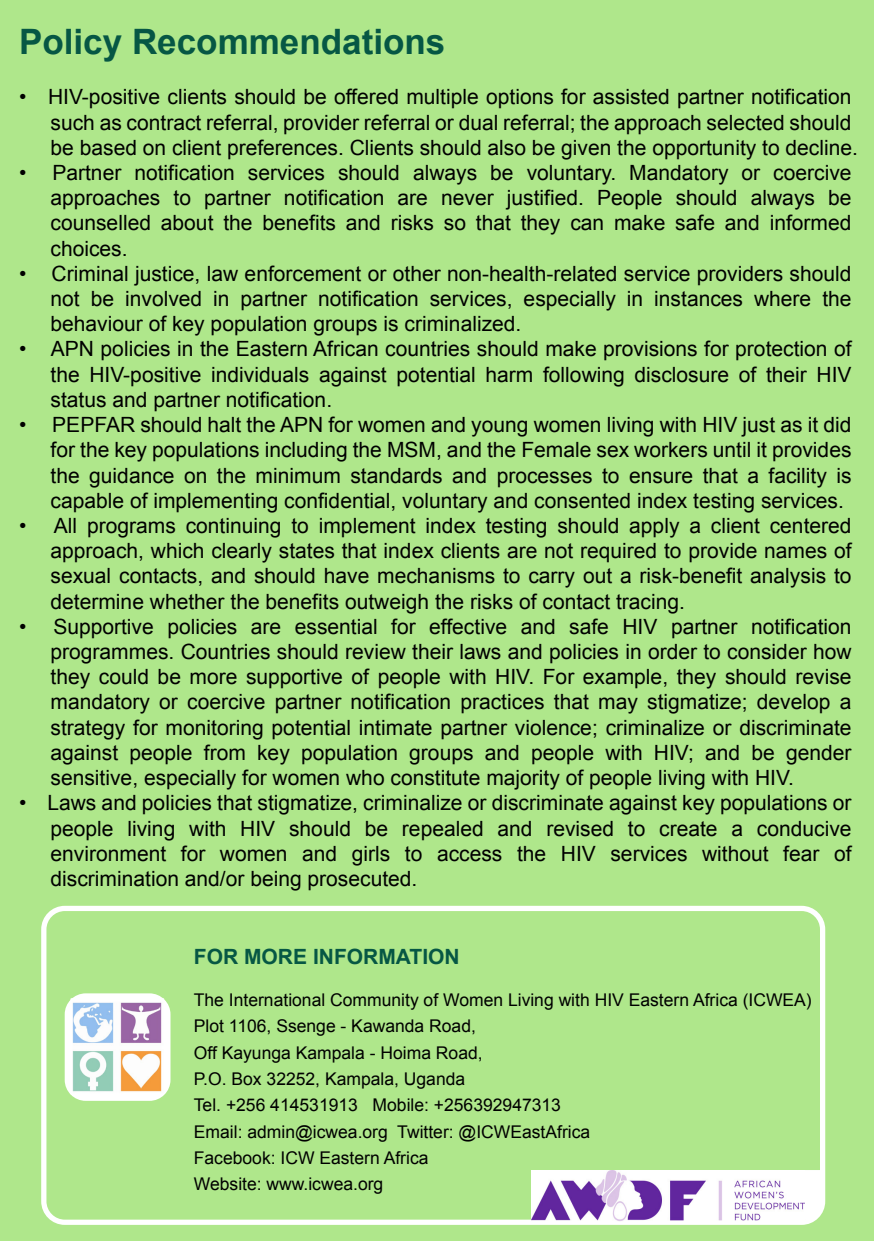
<style>
.page{position:relative;width:874px;height:1241px;background:#fff}
.page>*{position:absolute;margin:0;border:0;box-sizing:border-box;transform-origin:0 0}
.t1{font:700 35px "Arial";color:#065744}
.t2{font:21px/25.2px "Arial";color:#000;text-align:justify}
.t3{font:700 21px "Arial";color:#065744}
.t4{font:17.5px/26.2px "Arial";color:#000}
</style>
<div class="page">
<div style="left:0;top:0;width:873px;height:1240px;background:#afe78b"></div>
<div style="left:41px;top:905px;width:783px;height:319px;border:5px solid #fff;border-radius:21px"></div>
<div style="left:65px;top:993px;width:105px;height:107px;background:#fff;border-radius:21px"></div>
<img style="left:66px;top:995px;width:102px;height:102px">
<svg style="left:803px;top:1167px;width:20px;height:54px"></svg>
<img style="left:531px;top:1170px;width:272px;height:51px">
<h1 class="t1" style="left:19px;top:18px;width:427px">Policy Recommendations</h1>
<p class="t2" style="left:51px;top:84px;width:808px;text-align:left;text-indent:-32px">• HIV-positive clients should be offered multiple options for assisted partner notification such as contract referral, provider referral or dual referral; the approach selected should be based on client preferences. Clients should also be given the opportunity to decline.</p>
<p class="t2" style="left:51px;top:160px;width:802px;text-indent:-32px">• Partner notification services should always be voluntary. Mandatory or coercive approaches to partner notification are never justified. People should always be counselled about the benefits and risks so that they can make safe and informed choices.</p>
<p class="t2" style="left:51px;top:261px;width:802px;text-indent:-32px">• Criminal justice, law enforcement or other non-health-related service providers should not be involved in partner notification services, especially in instances where the behaviour of key population groups is criminalized.</p>
<p class="t2" style="left:51px;top:336px;width:802px;text-indent:-32px">• APN policies in the Eastern African countries should make provisions for protection of the HIV-positive individuals against potential harm following disclosure of their HIV status and partner notification.</p>
<p class="t2" style="left:51px;top:412px;width:802px;text-indent:-31px">• PEPFAR should halt the APN for women and young women living with HIV just as it did for the key populations including the MSM, and the Female sex workers until it provides the guidance on the minimum standards and processes to ensure that a facility is capable of implementing confidential, voluntary and consented index testing services.</p>
<p class="t2" style="left:51px;top:513px;width:802px;text-indent:-32px">• All programs continuing to implement index testing should apply a client centered approach, which clearly states that index clients are not required to provide names of sexual contacts, and should have mechanisms to carry out a risk-benefit analysis to determine whether the benefits outweigh the risks of contact tracing.</p>
<p class="t2" style="left:51px;top:614px;width:802px;text-indent:-32px">• Supportive policies are essential for effective and safe HIV partner notification programmes. Countries should review their laws and policies in order to consider how they could be more supportive of people with HIV. For example, they should revise mandatory or coercive partner notification practices that may stigmatize; develop a strategy for monitoring potential intimate partner violence; criminalize or discriminate against people from key population groups and people with HIV; and be gender sensitive, especially for women who constitute majority of people living with HIV.</p>
<p class="t2" style="left:51px;top:790px;width:802px;text-indent:-32px">• Laws and policies that stigmatize, criminalize or discriminate against key populations or people living with HIV should be repealed and revised to create a conducive environment for women and girls to access the HIV services without fear of discrimination and/or being prosecuted.</p>
<p class="t3" style="left:194px;top:942px;width:267px">FOR MORE INFORMATION</p>
<p class="t4" style="left:194px;top:986px;width:619px">The International Community of Women Living with HIV Eastern Africa (ICWEA)<br>Plot 1106, Ssenge - Kawanda Road,<br>Off Kayunga Kampala - Hoima Road,<br>P.O. Box 32252, Kampala, Uganda<br>Tel. +256 414531913 Mobile: +256392947313<br>Email: admin@icwea.org Twitter: @ICWEastAfrica<br>Facebook: ICW Eastern Africa<br>Website: www.icwea.org</p>
</div>
